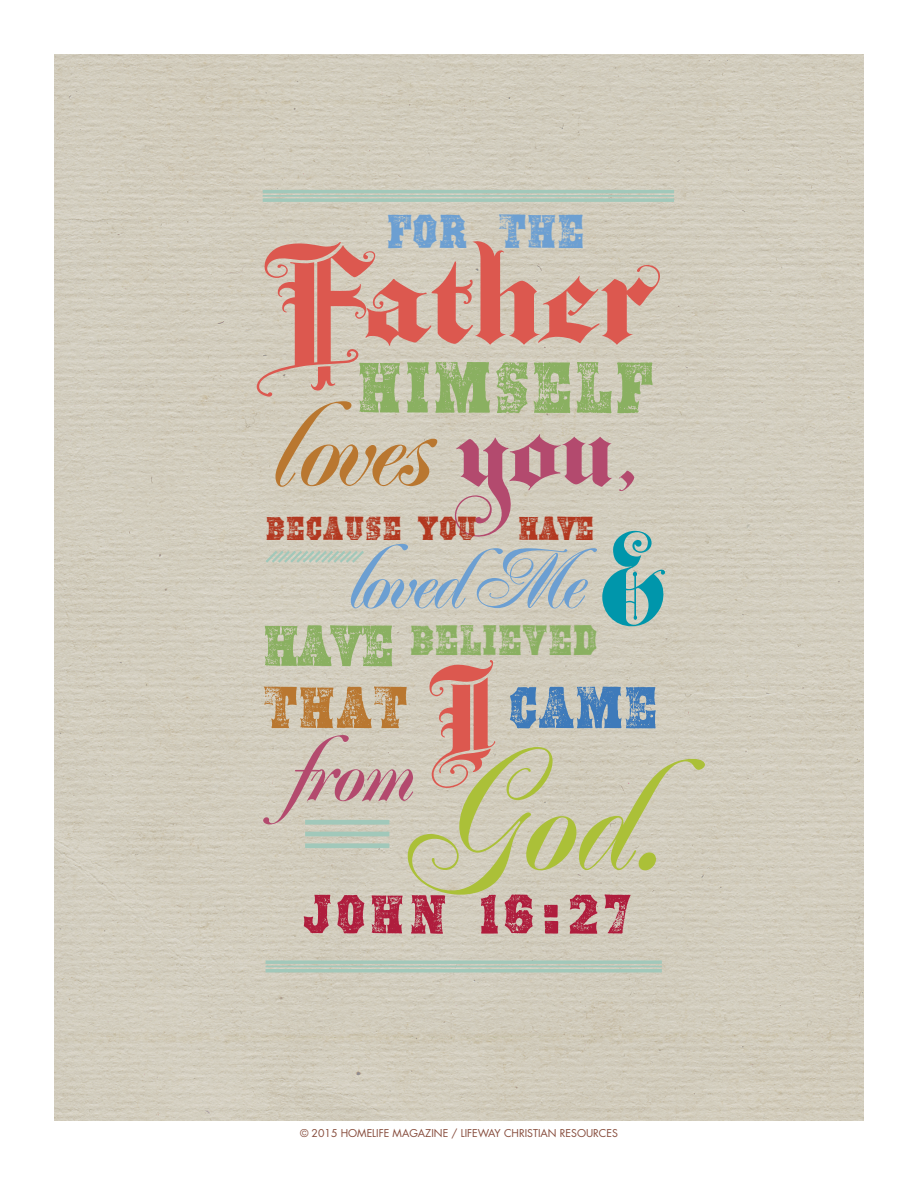
<style>
.page{position:relative;width:918px;height:1188px;background:#fff}
.page>*{position:absolute;margin:0;border:0;box-sizing:border-box;transform-origin:0 0}
.t1{font:126.45px "Baroque Text JF";color:#dc584f}
.t2{font:118.5px "Poppl Residenz";color:#b97730}
.t3{font:90.6px "Poppl Residenz";color:#b34a6e}
.t4{font:83.25px "Poppl Residenz";letter-spacing:-.04em;color:#6c9fd2}
.t5{font:71.85px "Cutand Shoot WF";letter-spacing:.02em;color:#8ab061}
.t6{font:58.8px "Cutand Shoot WF";color:#b97730}
.t7{font:54.9px "Cutand Shoot WF";letter-spacing:.07em;color:#af1d3d}
.t8{font:47.4px "Cutand Shoot WF";color:#6c9fd2}
.t9{font:42.3px "Cutand Shoot WF";color:#8ab061}
.t10{font:33.15px "Cutand Shoot WF";letter-spacing:.02em;color:#b2371f}
.t11{font:10.5px "Futura Std";color:#864b3b}
.s1{font-family:"Baroque Text JF";font-size:96.45px;color:#b34a6e}
.s2{font-size:89.25px}
.s3{font-family:"Baroque Text JF";font-size:107.25px;color:#0096ab}
.s4{font-size:57.9px}
.s5{font-family:"Baroque Text JF";font-size:124.2px;color:#dc584f}
.s6{color:#3e7aba}
.s7{font-size:153.9px;color:#abc038}
.s8{font-family:"Gatlin Bold WF"}
</style>
<div class="page">
<img style="left:54px;top:54px;width:810px;height:1066px">
<div style="left:305px;top:820px;width:84px;height:5px;background:#a1c8ba"></div>
<hr style="left:305px;top:832px;width:84px;height:4px;background:#a1c8ba">
<div style="left:305px;top:843px;width:84px;height:5px;background:#a1c8ba"></div>
<hr style="left:263px;top:190px;width:411px;height:3px;background:#a1c8ba">
<hr style="left:263px;top:195px;width:411px;height:2px;background:#a1c8ba">
<svg style="left:263px;top:198px;width:411px;height:4px;background:#a7c8ba"></svg>
<svg style="left:263px;top:548px;width:103px;height:17px;background:#c4ccbd"></svg>
<svg style="left:266px;top:960px;width:396px;height:4px;background:#a7c8ba"></svg>
<hr style="left:266px;top:966px;width:396px;height:1px;background:#a1c8ba">
<hr style="left:266px;top:969px;width:396px;height:3px;background:#a1c8ba">
<p class="t8" style="left:386px;top:204px;width:200px">FOR THE</p>
<p class="t1" style="left:263px;top:215px;width:394px">Father</p>
<p class="t5" style="left:357px;top:346px;width:298px">HIMSELF</p>
<p class="t2" style="left:263px;top:380px;width:379px">loves <span class="s1">you,</span></p>
<p class="t10" style="left:266px;top:509px;width:330px">BECAUSE YOU HAVE</p>
<p class="t4" style="left:341px;top:534px;width:328px"><span class="s2">l</span>ovedMe <span class="s3">&amp;</span></p>
<p class="t9" style="left:263px;top:616px;width:336px"><span class="s4">HAVE</span> BELIEVED</p>
<p class="t6" style="left:263px;top:674px;width:396px">THAT <span class="s5">I</span> <span class="s6">CAME</span></p>
<p class="t3" style="left:283px;top:720px;width:423px">from<span class="s7">God.</span></p>
<p class="t7" style="left:303px;top:883px;width:330px">JOHN 16<span class="s8">:</span>27</p>
<p class="t11" style="left:300px;top:1127px;width:319px">© 2015 HOMELIFE MAGAZINE / LIFEWAY CHRISTIAN RESOURCES</p>
</div>
